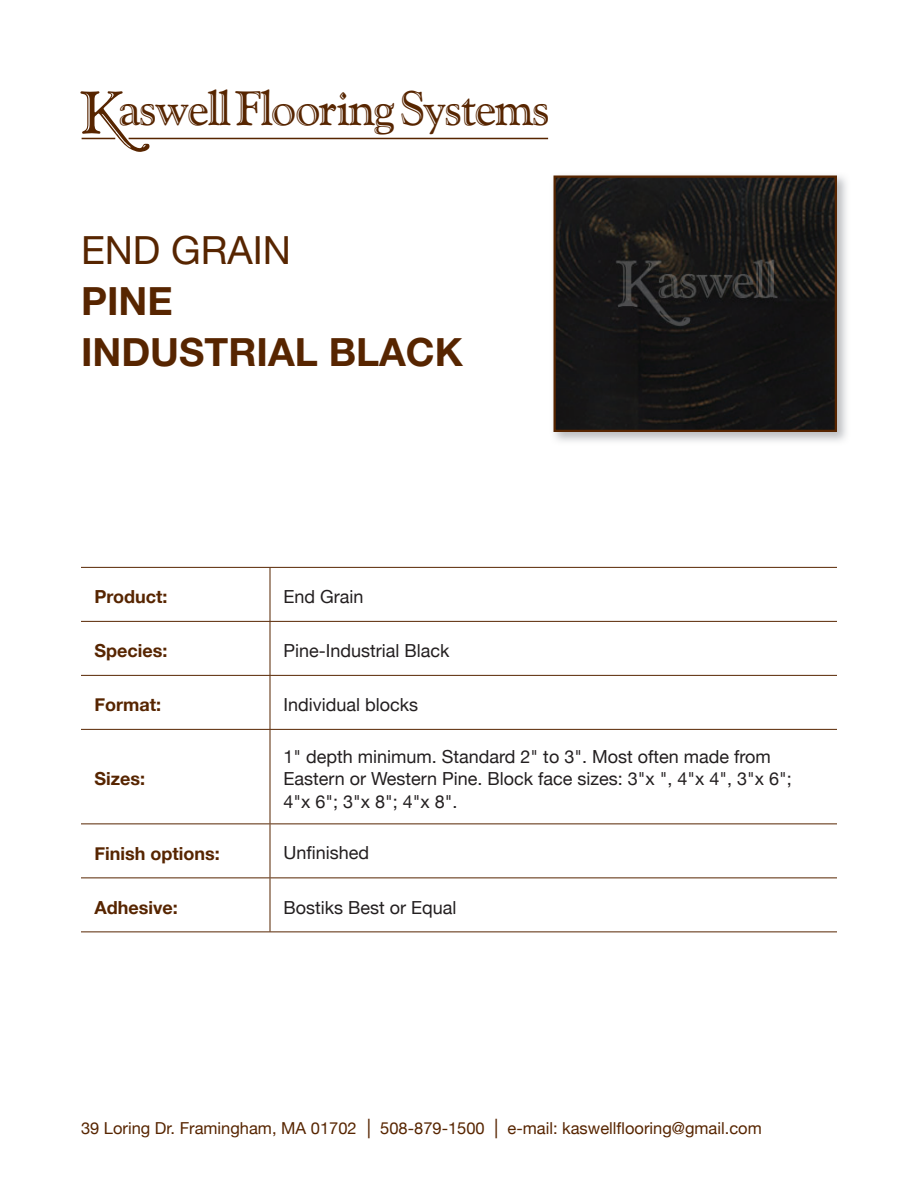
<style>
.page{position:relative;width:918px;height:1188px;background:#fff}
.page>*{position:absolute;margin:0;border:0;box-sizing:border-box;transform-origin:0 0}
.t1{font:48.3px "Goudy Handtooled BT";letter-spacing:-.04em;color:#572500}
.t2{font:700 39px/51px "Helvetica Neue LT Std";color:#572500}
.t3{font:39px "Helvetica Neue LT Std";color:#572500}
.t4{font:18px/22.5px "Helvetica Neue";color:#231f20}
.t5{font:700 18px "Helvetica Neue";color:#572500}
.t6{font:16.5px "Helvetica Neue";color:#572500}
.s1{font-size:59.85px}
.s2{font-size:19.5px}
</style>
<div class="page">
<svg style="left:97px;top:108px;width:53px;height:44px"></svg>
<hr style="left:82px;top:138px;width:33px;height:1px;background:#572500">
<hr style="left:129px;top:138px;width:419px;height:1px;background:#572500">
<hr style="left:81px;top:621px;width:189px;height:1px;background:#572500">
<hr style="left:270px;top:621px;width:567px;height:1px;background:#572500">
<hr style="left:81px;top:675px;width:189px;height:1px;background:#572500">
<hr style="left:270px;top:675px;width:567px;height:1px;background:#572500">
<hr style="left:81px;top:729px;width:189px;height:1px;background:#572500">
<hr style="left:270px;top:729px;width:567px;height:1px;background:#572500">
<hr style="left:81px;top:824px;width:189px;height:1px;background:#572500">
<hr style="left:270px;top:824px;width:567px;height:1px;background:#572500">
<hr style="left:81px;top:878px;width:189px;height:1px;background:#572500">
<hr style="left:270px;top:878px;width:567px;height:1px;background:#572500">
<hr style="left:81px;top:932px;width:189px;height:1px;background:#572500">
<hr style="left:270px;top:932px;width:567px;height:1px;background:#572500">
<hr style="left:270px;top:568px;width:1px;height:53px;background:#572500">
<hr style="left:270px;top:622px;width:1px;height:53px;background:#572500">
<hr style="left:270px;top:676px;width:1px;height:53px;background:#572500">
<hr style="left:270px;top:730px;width:1px;height:94px;background:#572500">
<hr style="left:270px;top:824px;width:1px;height:54px;background:#572500">
<hr style="left:270px;top:878px;width:1px;height:54px;background:#572500">
<hr style="left:81px;top:567px;width:189px;height:1px;background:#572500">
<hr style="left:270px;top:567px;width:567px;height:1px;background:#572500">
<img style="left:557px;top:179px;width:277px;height:250px">
<div style="left:554px;top:176px;width:283px;height:256px;border:2px solid #572500"></div>
<h1 class="t1" style="left:81px;top:79px;width:471px"><span class="s1">K</span>aswell Flooring Systems</h1>
<h2 class="t3" style="left:81px;top:227px;width:212px">END GRAIN</h2>
<h2 class="t2" style="left:81px;top:275px;width:384px">PINE<br>INDUSTRIAL BLACK</h2>
<p class="t5" style="left:94px;top:583px;width:75px">Product:</p>
<p class="t4" style="left:284px;top:586px;width:82px">End Grain</p>
<p class="t5" style="left:94px;top:637px;width:74px">Species:</p>
<p class="t4" style="left:284px;top:640px;width:168px">Pine-Industrial Black</p>
<p class="t5" style="left:94px;top:691px;width:68px">Format:</p>
<p class="t4" style="left:284px;top:694px;width:136px">Individual blocks</p>
<p class="t5" style="left:94px;top:765px;width:52px">Sizes:</p>
<p class="t4" style="left:284px;top:746px;width:510px">1" depth minimum. Standard 2" to 3". Most often made from<br>Eastern or Western Pine. Block face sizes: 3"x ", 4"x 4", 3"x 6";<br>4"x 6"; 3"x 8"; 4"x 8".</p>
<p class="t5" style="left:94px;top:839px;width:127px">Finish options:</p>
<p class="t4" style="left:284px;top:843px;width:87px">Unfinished</p>
<p class="t5" style="left:94px;top:893px;width:85px">Adhesive:</p>
<p class="t4" style="left:284px;top:897px;width:175px">Bostiks Best or Equal</p>
<p class="t6" style="left:81px;top:1116px;width:682px">39 Loring Dr. Framingham, MA 01702 <span class="s2">|</span> 508-879-1500 <span class="s2">|</span> e-mail: kaswellflooring@gmail.com</p>
</div>
